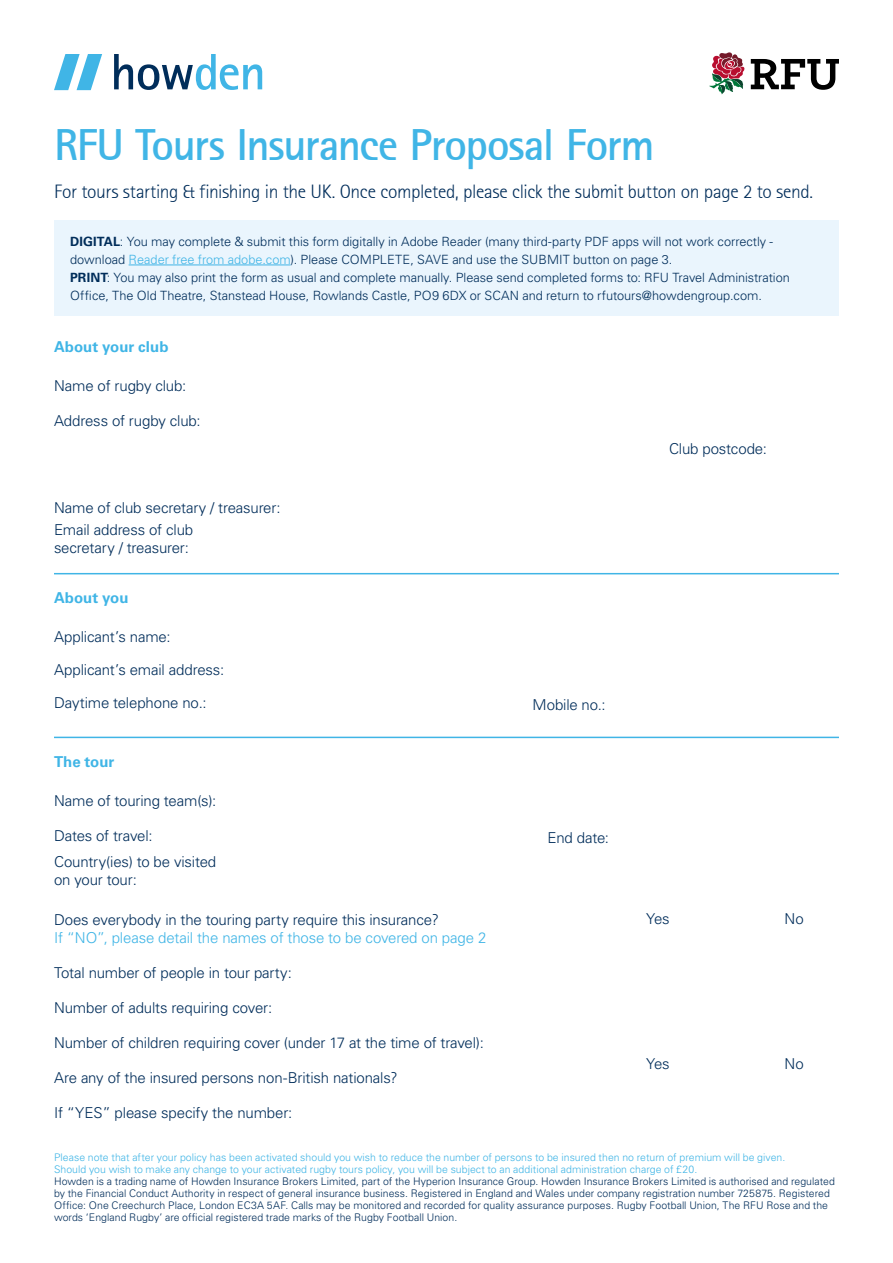
<style>
.page{position:relative;width:893px;height:1263px;background:#fff}
.page>*{position:absolute;margin:0;border:0;box-sizing:border-box;transform-origin:0 0}
.t1{font:700 45px "AT Rotis Sans Serif";letter-spacing:-.03em;color:#40b5e6}
.t2{font:300 19.5px "AT Rotis Sans Serif";letter-spacing:-.02em;color:#002d5a}
.t3{font:300 15px/32.8px "Univers LT Std";letter-spacing:-.01em;color:#002d5a}
.t4{font:300 15px "Univers LT Std";letter-spacing:-.01em;color:#40b5e6}
.t5{font:700 15px "Univers LT Std";color:#40b5e6}
.t6{font:300 12.75px/18px "Univers LT Std";color:#002d5a}
.t7{font:300 10.5px/12px "Univers LT Std";letter-spacing:.005em;color:#002d5a}
.t8{font:300 10.5px/12px "Univers LT Std";letter-spacing:.005em;color:#40b5e6}
.s1{font-weight:700}
.s2{color:#40b5e6}
</style>
<div class="page">
<svg style="left:54px;top:54px;width:48px;height:36px"></svg>
<svg style="left:114px;top:54px;width:148px;height:36px"></svg>
<div style="left:54px;top:220px;width:785px;height:96px;background:#eaf5fd"></div>
<hr style="left:129px;top:265px;width:162px;height:1px;background:#40b5e6">
<svg style="left:709px;top:52px;width:130px;height:43px"></svg>
<hr style="left:54px;top:573px;width:785px;height:1px;background:#40b5e6">
<hr style="left:54px;top:737px;width:785px;height:1px;background:#40b5e6">
<h1 class="t1" style="left:54px;top:116px;width:602px">RFU Tours Insurance Proposal Form</h1>
<h2 class="t2" style="left:54px;top:180px;width:761px">For tours starting &amp; finishing in the UK. Once completed, please click the submit button on page 2 to send.</h2>
<p class="t6" style="left:70px;top:232px;width:721px"><span class="s1">DIGITAL</span>: You may complete &amp; submit this form digitally in Adobe Reader (many third-party PDF apps will not work correctly - download <span class="s2">Reader free from adobe.com</span>). Please COMPLETE, SAVE and use the SUBMIT button on page 3.<br><span class="s1">PRINT</span>: You may also print the form as usual and complete manually. Please send completed forms to: RFU Travel Administration Office, The Old Theatre, Stanstead House, Rowlands Castle, PO9 6DX or SCAN and return to rfutours@howdengroup.com.</p>
<p class="t5" style="left:54px;top:338px;width:116px">About your club</p>
<p class="t3" style="left:54px;top:369px;width:134px">Name of rugby club:</p>
<p class="t3" style="left:54px;top:404px;width:148px">Address of rugby club:</p>
<p class="t3" style="left:54px;top:496px;width:228px;line-height:22.2px">Name of club secretary / treasurer:<br>Email address of club</p>
<p class="t3" style="left:54px;top:531px;width:137px">secretary / treasurer:</p>
<p class="t5" style="left:54px;top:589px;width:76px">About you</p>
<p class="t3" style="left:54px;top:620px;width:172px">Applicant’s name:<br>Applicant’s email address:<br>Daytime telephone no.:</p>
<p class="t5" style="left:54px;top:752px;width:62px">The tour</p>
<p class="t3" style="left:54px;top:784px;width:164px">Name of touring team(s):</p>
<p class="t3" style="left:54px;top:822px;width:164px;line-height:26.5px">Dates of travel:<br>Country(ies) to be visited</p>
<p class="t3" style="left:54px;top:864px;width:84px">on your tour:</p>
<p class="t3" style="left:54px;top:903px;width:386px">Does everybody in the touring party require this insurance?</p>
<p class="t4" style="left:54px;top:928px;width:434px">If “NO”, please detail the names of those to be covered on page 2</p>
<p class="t3" style="left:54px;top:956px;width:239px">Total number of people in tour party:</p>
<p class="t3" style="left:54px;top:991px;width:220px">Number of adults requiring cover:</p>
<p class="t3" style="left:54px;top:1026px;width:431px">Number of children requiring cover (under 17 at the time of travel):</p>
<p class="t3" style="left:54px;top:1061px;width:345px">Are any of the insured persons non-British nationals?</p>
<p class="t3" style="left:54px;top:1096px;width:240px">If “YES” please specify the number:</p>
<p class="t3" style="left:669px;top:432px;width:99px">Club postcode:</p>
<p class="t3" style="left:533px;top:688px;width:74px">Mobile no.:</p>
<p class="t3" style="left:548px;top:821px;width:63px">End date:</p>
<p class="t3" style="left:646px;top:903px;width:25px">Yes</p>
<p class="t3" style="left:784px;top:903px;width:21px">No</p>
<p class="t3" style="left:646px;top:1047px;width:25px">Yes</p>
<p class="t3" style="left:784px;top:1047px;width:21px">No</p>
<p class="t8" style="left:54px;top:1152px;width:733px">Please note that after your policy has been activated should you wish to reduce the number of persons to be insured then no return of premium will be given.<br>Should you wish to make any change to your activated rugby tours policy, you will be subject to an additional administration charge of £20.</p>
<p class="t7" style="left:54px;top:1176px;width:782px">Howden is a trading name of Howden Insurance Brokers Limited, part of the Hyperion Insurance Group. Howden Insurance Brokers Limited is authorised and regulated by the Financial Conduct Authority in respect of general insurance business. Registered in England and Wales under company registration number 725875. Registered Office: One Creechurch Place, London EC3A 5AF. Calls may be monitored and recorded for quality assurance purposes. Rugby Football Union, The RFU Rose and the words ‘England Rugby’ are official registered trade marks of the Rugby Football Union.</p>
</div>
